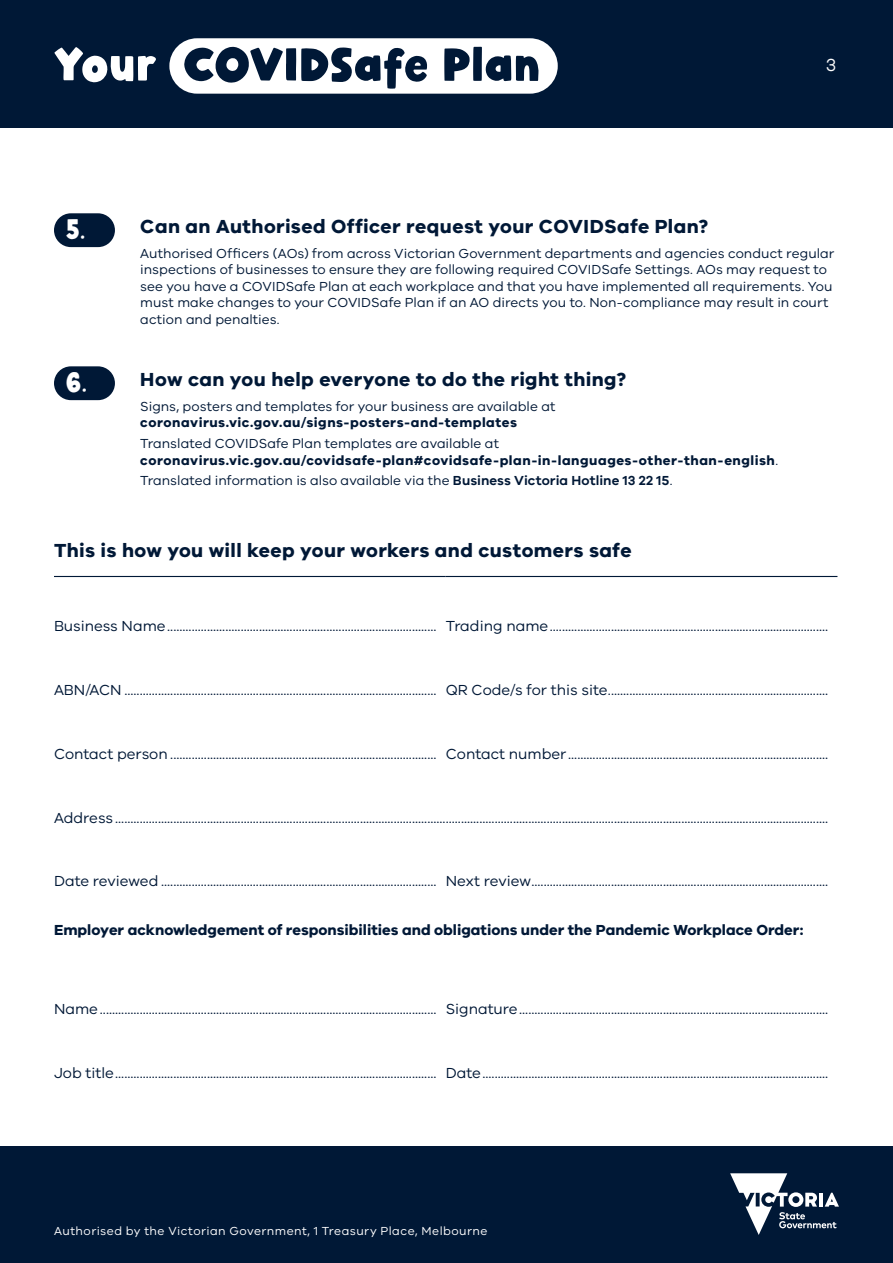
<style>
.page{position:relative;width:893px;height:1263px;background:#fff}
.page>*{position:absolute;margin:0;border:0;box-sizing:border-box;transform-origin:0 0}
.t1{font:700 50.4px "Hamberger";color:#001836}
.t2{font:700 19.5px "VIC";letter-spacing:.02em;color:#001836}
.t3{font:18px "VIC";color:#fff}
.t4{font:15px "VIC";color:#001836}
.t5{font:700 15px "VIC";color:#001836}
.t6{font:13.5px/16.5px "VIC";color:#001836}
.t7{font:700 13.5px/16.5px "VIC";letter-spacing:.035em;color:#001836}
.t8{font:12px "VIC";letter-spacing:.04em;color:#fff}
.s1{color:#fff}
.s2{font-family:"Hamberger";font-size:30.75px;color:#fff}
.s3{font-weight:400}
.s4{font-weight:600}
</style>
<div class="page">
<div style="left:0;top:1146px;width:893px;height:117px;background:#001836"></div>
<div style="left:0;top:0;width:893px;height:128px;background:#001836"></div>
<div style="left:169px;top:38px;width:389px;height:56px;background:#fff;border-radius:28px"></div>
<div style="left:54px;top:213px;width:61px;height:34px;background:#001836;border-radius:17px"></div>
<div style="left:54px;top:366px;width:61px;height:34px;background:#001836;border-radius:17px"></div>
<svg style="left:730px;top:1173px;width:109px;height:62px"></svg>
<hr style="left:54px;top:576px;width:392px;height:1px;background:#001836">
<hr style="left:446px;top:576px;width:391px;height:1px;background:#001836">
<h1 class="t1" style="left:54px;top:43px;width:488px"><span class="s1">Your</span> COVIDSafe Plan</h1>
<p class="t3" style="left:826px;top:55px;width:12px">3</p>
<h2 class="t2" style="left:66px;top:214px;width:644px"><span class="s2">5.</span> Can an Authorised Officer request your COVIDSafe Plan?</h2>
<p class="t6" style="left:140px;top:245px;width:696px">Authorised Officers (AOs) from across Victorian Government departments and agencies conduct regular inspections of businesses to ensure they are following required COVIDSafe Settings. AOs may request to see you have a COVIDSafe Plan at each workplace and that you have implemented all requirements. You must make changes to your COVIDSafe Plan if an AO directs you to. Non-compliance may result in court action and penalties.</p>
<h2 class="t2" style="left:66px;top:367px;width:562px"><span class="s2">6.</span> How can you help everyone to do the right thing?</h2>
<p class="t6" style="left:140px;top:398px;width:417px">Signs, posters and templates for your business are available at</p>
<p class="t7" style="left:140px;top:414px;width:378px">coronavirus.vic.gov.au/signs-posters-and-templates</p>
<p class="t7" style="left:140px;top:435px;width:639px"><span class="s3">Translated COVIDSafe Plan templates are available at </span>coronavirus.vic.gov.au/covidsafe-plan#covidsafe-plan-in-languages-other-than-english<span class="s3">.</span></p>
<p class="t6" style="left:140px;top:472px;width:534px">Translated information is also available via the <span class="s4">Business Victoria Hotline 13 22 15</span>.</p>
<h2 class="t2" style="left:54px;top:538px;width:579px">This is how you will keep your workers and customers safe</h2>
<p class="t4" style="left:54px;top:617px;width:776px">Business Name........................................................................................ Trading name...........................................................................................</p>
<p class="t4" style="left:54px;top:681px;width:776px">ABN/ACN ...................................................................................................... QR Code/s for this site........................................................................</p>
<p class="t4" style="left:54px;top:745px;width:776px">Contact person ....................................................................................... Contact number .....................................................................................</p>
<p class="t4" style="left:54px;top:809px;width:776px">Address .........................................................................................................................................................................................................................................</p>
<p class="t4" style="left:54px;top:872px;width:776px">Date reviewed .......................................................................................... Next review.................................................................................................</p>
<p class="t5" style="left:54px;top:920px;width:751px">Employer acknowledgement of responsibilities and obligations under the Pandemic Workplace Order:</p>
<p class="t4" style="left:54px;top:1000px;width:776px">Name.............................................................................................................. Signature.....................................................................................................</p>
<p class="t4" style="left:54px;top:1064px;width:776px">Job title......................................................................................................... Date.................................................................................................................</p>
<p class="t8" style="left:54px;top:1224px;width:435px">Authorised by the Victorian Government, 1 Treasury Place, Melbourne</p>
</div>
